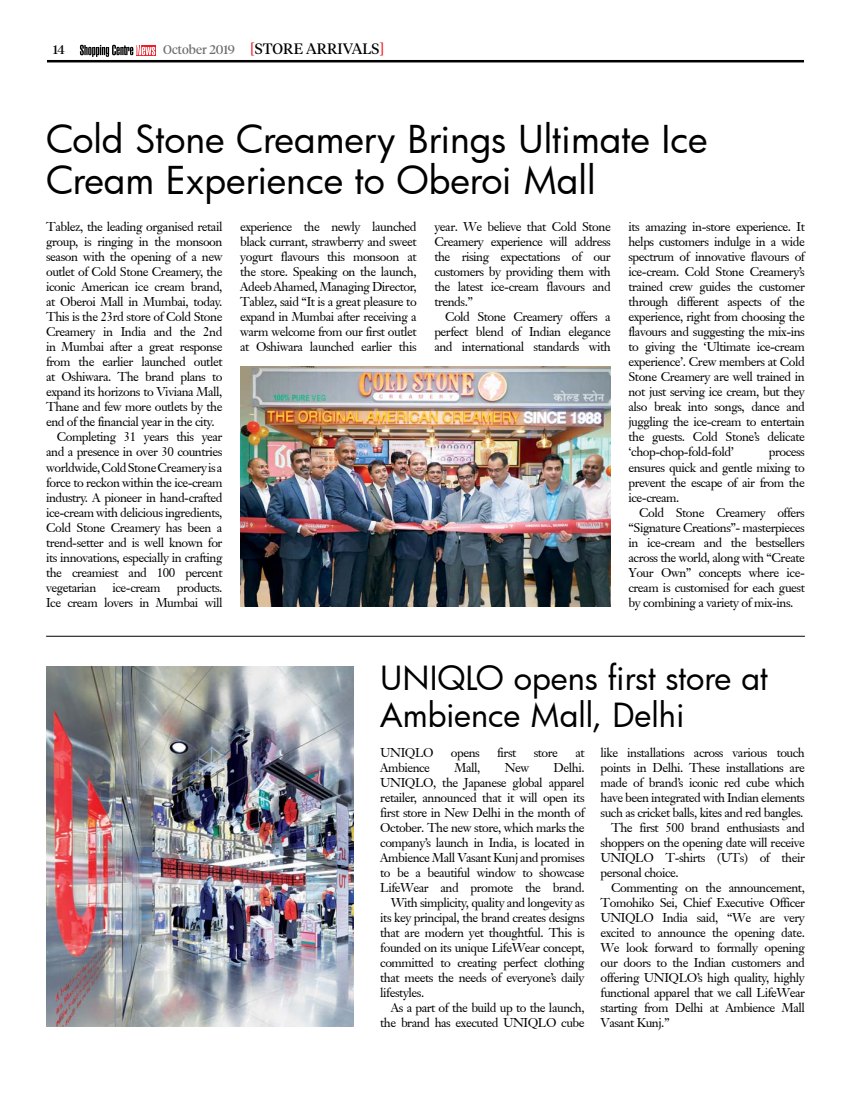
<style>
.page{position:relative;width:851px;height:1117px;background:#fff}
.page>*{position:absolute;margin:0;border:0;box-sizing:border-box;transform-origin:0 0}
.t1{font:37.5px/41.2px "Futura";color:#000}
.t2{font:32.5px/36.2px "Futura";color:#000}
.t3{font:15px "Tiempos Headline";color:#000}
.t4{font:12.5px/15px "Janson S Si";letter-spacing:-.035em;color:#000;text-align:justify}
.t5{font:12.5px "Tiempos Headline";color:#000}
.s1{font-size:12.5px;color:#6d6e71}
.s2{color:#ed1c24}
</style>
<div class="page">
<hr style="left:47px;top:60px;width:756px;height:2px;background:#000">
<svg style="left:80px;top:45px;width:75px;height:12px"></svg>
<hr style="left:46px;top:635px;width:758px;height:1px;background:#000">
<img style="left:240px;top:366px;width:370px;height:240px">
<img style="left:46px;top:666px;width:307px;height:360px">
<p class="t5" style="left:53px;top:44px;width:13px">14</p>
<p class="t3" style="left:163px;top:42px;width:222px"><span class="s1">October 2019</span> <span class="s2">[</span>STORE ARRIVALS<span class="s2">]</span></p>
<h1 class="t1" style="left:46px;top:118px;width:663px">Cold Stone Creamery Brings Ultimate Ice<br>Cream Experience to Oberoi Mall</h1>
<p class="t4" style="left:434px;top:221px;width:178px">year. We believe that Cold Stone Creamery experience will address the rising expectations of our customers by providing them with the latest ice-cream flavours and trends.”</p>
<p class="t4" style="left:434px;top:311px;width:178px;text-indent:11px">Cold Stone Creamery offers a perfect blend of Indian elegance and international standards with</p>
<p class="t4" style="left:46px;top:221px;width:178px">Tablez, the leading organised retail</p>
<p class="t4" style="left:46px;top:236px;width:178px">group, is ringing in the monsoon</p>
<p class="t4" style="left:46px;top:251px;width:178px">season with the opening of a new</p>
<p class="t4" style="left:46px;top:266px;width:178px">outlet of Cold Stone Creamery, the</p>
<p class="t4" style="left:46px;top:281px;width:178px">iconic American ice cream brand,</p>
<p class="t4" style="left:46px;top:296px;width:178px">at Oberoi Mall in Mumbai, today.</p>
<p class="t4" style="left:46px;top:311px;width:178px">This is the 23rd store of Cold Stone</p>
<p class="t4" style="left:46px;top:326px;width:178px">Creamery in India and the 2nd</p>
<p class="t4" style="left:46px;top:341px;width:178px">in Mumbai after a great response</p>
<p class="t4" style="left:46px;top:356px;width:178px">from the earlier launched outlet</p>
<p class="t4" style="left:46px;top:371px;width:178px">at Oshiwara. The brand plans to</p>
<p class="t4" style="left:46px;top:386px;width:178px">expand its horizons to Viviana Mall,</p>
<p class="t4" style="left:46px;top:401px;width:178px">Thane and few more outlets by the</p>
<p class="t4" style="left:46px;top:416px;width:170px">end of the financial year in the city.</p>
<p class="t4" style="left:57px;top:431px;width:167px">Completing 31 years this year</p>
<p class="t4" style="left:46px;top:446px;width:178px">and a presence in over 30 countries</p>
<p class="t4" style="left:46px;top:461px;width:178px">worldwide, Cold Stone Creamery is a</p>
<p class="t4" style="left:46px;top:476px;width:178px">force to reckon within the ice-cream</p>
<p class="t4" style="left:46px;top:491px;width:178px">industry. A pioneer in hand-crafted</p>
<p class="t4" style="left:46px;top:506px;width:178px">ice-cream with delicious ingredients,</p>
<p class="t4" style="left:46px;top:521px;width:178px">Cold Stone Creamery has been a</p>
<p class="t4" style="left:46px;top:536px;width:178px">trend-setter and is well known for</p>
<p class="t4" style="left:46px;top:551px;width:178px">its innovations, especially in crafting</p>
<p class="t4" style="left:46px;top:566px;width:178px">the creamiest and 100 percent</p>
<p class="t4" style="left:46px;top:581px;width:52px">vegetarian</p>
<p class="t4" style="left:112px;top:581px;width:50px">ice-cream</p>
<p class="t4" style="left:240px;top:221px;width:178px">experience the newly launched black currant, strawberry and sweet yogurt flavours this monsoon at the store. Speaking on the launch, Adeeb Ahamed, Managing Director, Tablez, said “It is a great pleasure to expand in Mumbai after receiving a warm welcome from our first outlet at Oshiwara launched earlier this</p>
<p class="t4" style="left:628px;top:221px;width:178px">its amazing in-store experience. It helps customers indulge in a wide spectrum of innovative flavours of ice-cream. Cold Stone Creamery’s trained crew guides the customer through different aspects of the experience, right from choosing the flavours and suggesting the mix-ins to giving the ‘Ultimate ice-cream experience’. Crew members at Cold Stone Creamery are well trained in not just serving ice cream, but they also break into songs, dance and juggling the ice-cream to entertain the guests. Cold Stone’s delicate ‘chop-chop-fold-fold’</p>
<p class="t4" style="left:628px;top:446px;width:178px;text-indent:140px">process ensures quick and gentle mixing to prevent the escape of air from the ice-cream.</p>
<p class="t4" style="left:628px;top:506px;width:178px;text-indent:11px">Cold Stone Creamery offers “Signature Creations”- masterpieces in ice-cream and the bestsellers across the world, along with “Create Your Own” concepts where ice&shy;cream is customised for each guest by combining a variety of mix-ins.</p>
<p class="t4" style="left:46px;top:581px;width:178px;text-align:right">products.<br>Ice cream lovers in Mumbai will</p>
<h2 class="t2" style="left:380px;top:659px;width:389px">UNIQLO opens rst store at<br>Ambience Mall, Delhi</h2>
<p class="t4" style="left:380px;top:746px;width:55px">UNIQLO</p>
<p class="t4" style="left:451px;top:746px;width:30px">opens</p>
<p class="t4" style="left:497px;top:746px;width:21px">first</p>
<p class="t4" style="left:533px;top:746px;width:26px">store</p>
<p class="t4" style="left:575px;top:746px;width:11px">at</p>
<p class="t4" style="left:380px;top:761px;width:51px">Ambience</p>
<p class="t4" style="left:454px;top:761px;width:27px">Mall,</p>
<p class="t4" style="left:504px;top:761px;width:26px">New</p>
<p class="t4" style="left:553px;top:761px;width:33px">Delhi.</p>
<p class="t4" style="left:380px;top:776px;width:206px">UNIQLO, the Japanese global apparel</p>
<p class="t4" style="left:380px;top:791px;width:206px">retailer, announced that it will open its</p>
<p class="t4" style="left:380px;top:806px;width:206px">first store in New Delhi in the month of</p>
<p class="t4" style="left:380px;top:821px;width:206px">October. The new store, which marks the</p>
<p class="t4" style="left:380px;top:836px;width:206px">company’s launch in India, is located in</p>
<p class="t4" style="left:380px;top:851px;width:206px">Ambience Mall Vasant Kunj and promises</p>
<p class="t4" style="left:380px;top:866px;width:206px">to be a beautiful window to showcase</p>
<p class="t4" style="left:380px;top:881px;width:206px">LifeWear and promote the brand.</p>
<p class="t4" style="left:391px;top:896px;width:195px">With simplicity, quality and longevity as</p>
<p class="t4" style="left:380px;top:911px;width:206px">its key principal, the brand creates designs</p>
<p class="t4" style="left:380px;top:926px;width:206px">that are modern yet thoughtful. This is</p>
<p class="t4" style="left:380px;top:941px;width:206px">founded on its unique LifeWear concept,</p>
<p class="t4" style="left:380px;top:956px;width:206px">committed to creating perfect clothing</p>
<p class="t4" style="left:380px;top:971px;width:206px">that meets the needs of everyone’s daily</p>
<p class="t4" style="left:380px;top:986px;width:45px">lifestyles.</p>
<p class="t4" style="left:391px;top:1001px;width:195px">As a part of the build up to the launch,</p>
<p class="t4" style="left:380px;top:1016px;width:206px">the brand has executed UNIQLO cube</p>
<p class="t4" style="left:600px;top:746px;width:206px">like installations across various touch</p>
<p class="t4" style="left:600px;top:761px;width:206px">points in Delhi. These installations are</p>
<p class="t4" style="left:600px;top:776px;width:206px">made of brand’s iconic red cube which</p>
<p class="t4" style="left:600px;top:791px;width:206px">have been integrated with Indian elements</p>
<p class="t4" style="left:600px;top:806px;width:204px">such as cricket balls, kites and red bangles.</p>
<p class="t4" style="left:611px;top:821px;width:195px">The first 500 brand enthusiasts and</p>
<p class="t4" style="left:600px;top:836px;width:206px">shoppers on the opening date will receive</p>
<p class="t4" style="left:600px;top:851px;width:206px">UNIQLO T-shirts (UTs) of their</p>
<p class="t4" style="left:600px;top:866px;width:80px">personal choice.</p>
<p class="t4" style="left:611px;top:881px;width:195px">Commenting on the announcement,</p>
<p class="t4" style="left:600px;top:896px;width:206px">Tomohiko Sei, Chief Executive Officer</p>
<p class="t4" style="left:600px;top:911px;width:206px">UNIQLO India said, “We are very</p>
<p class="t4" style="left:600px;top:926px;width:206px">excited to announce the opening date.</p>
<p class="t4" style="left:600px;top:941px;width:206px">We look forward to formally opening</p>
<p class="t4" style="left:600px;top:956px;width:206px">our doors to the Indian customers and</p>
<p class="t4" style="left:600px;top:971px;width:206px">offering UNIQLO’s high quality, highly</p>
<p class="t4" style="left:600px;top:986px;width:206px">functional apparel that we call LifeWear</p>
<p class="t4" style="left:600px;top:1001px;width:206px">starting from Delhi at Ambience Mall</p>
<p class="t4" style="left:600px;top:1016px;width:70px">Vasant Kunj.”</p>
</div>
